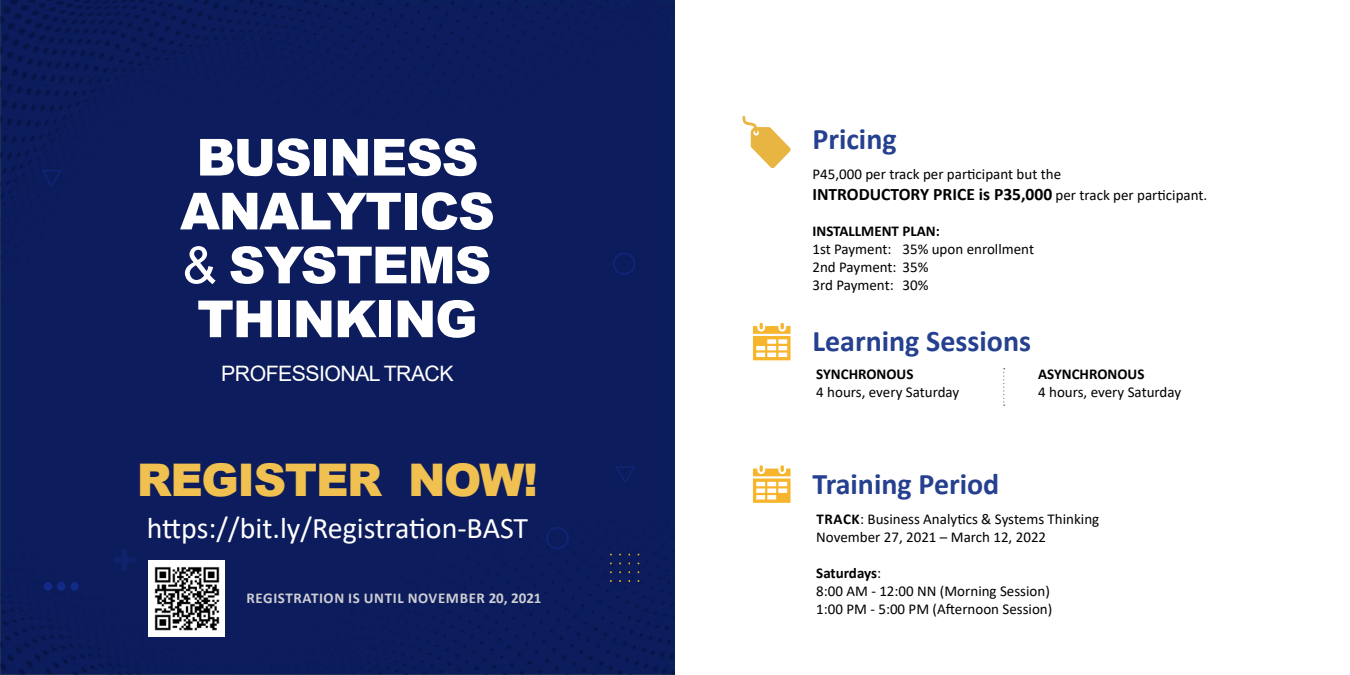
<style>
.page{position:relative;width:1350px;height:675px;background:#fff}
.page>*{position:absolute;margin:0;border:0;box-sizing:border-box;transform-origin:0 0}
.t1{font:900 51.12px/53.9px "Arial";letter-spacing:-.025em;color:#fff;text-align:center}
.t2{font:900 45px "Arial";letter-spacing:-.03em;color:#f0c050}
.t3{font:700 30px "Calibri";color:#25408f}
.t4{font:30px "Calibri";color:#fff}
.t5{font:21.25px "Arial";letter-spacing:-.025em;color:#fff}
.t6{font:700 17.5px "Calibri";color:#000}
.t7{font:15px/18px "Calibri";color:#000}
.t8{font:700 15px "Calibri";color:#000}
.t9{font:700 15px "Calibri";letter-spacing:.04em;color:#cdcdd3}
.s1{font-weight:400}
.s2{font-weight:400;font-size:15px}
.s3{font-weight:700}
</style>
<div class="page">
<div style="left:0;top:0;width:675px;height:675px;background:#0c1c5c"></div>
<svg style="left:742px;top:116px;width:49px;height:52px"></svg>
<svg style="left:753px;top:465px;width:38px;height:38px"></svg>
<div style="left:777px;top:494px;width:11px;height:7px;background:#f7b52e"></div>
<svg style="left:753px;top:323px;width:38px;height:37px"></svg>
<div style="left:755px;top:338px;width:11px;height:7px;background:#f7b52e"></div>
<svg style="left:1003px;top:368px;width:2px;height:38px"></svg>
<div style="left:149px;top:561px;width:76px;height:76px;background:#fff"></div>
<img style="left:155px;top:567px;width:64px;height:64px">
<h3 class="t3" style="left:812px;top:118px;width:86px">Pricing</h3>
<h1 class="t1" style="left:180px;top:129px;width:316px">BUSINESS<br>ANALYTICS <span class="s1">&amp;</span> SYSTEMS<br>THINKING</h1>
<h3 class="t5" style="left:221px;top:359px;width:234px">PROFESSIONAL TRACK</h3>
<p class="t8" style="left:816px;top:364px;width:99px">SYNCHRONOUS</p>
<p class="t7" style="left:816px;top:383px;width:145px">4 hours, every Saturday</p>
<p class="t7" style="left:812px;top:165px;width:250px">P45,000 per track per participant but the</p>
<p class="t6" style="left:812px;top:182px;width:396px">INTRODUCTORY PRICE is P35,000 <span class="s2">per track per participant.</span></p>
<p class="t8" style="left:812px;top:221px;width:129px">INSTALLMENT PLAN:</p>
<p class="t7" style="left:812px;top:240px;width:223px">1st Payment: 35% upon enrollment<br>2nd Payment: 35%<br>3rd Payment: 30%</p>
<h3 class="t3" style="left:812px;top:320px;width:220px">Learning Sessions</h3>
<p class="t8" style="left:1038px;top:364px;width:108px">ASYNCHRONOUS</p>
<p class="t7" style="left:1038px;top:383px;width:145px">4 hours, every Saturday</p>
<h2 class="t2" style="left:137px;top:447px;width:403px">REGISTER NOW!</h2>
<h3 class="t4" style="left:147px;top:507px;width:383px">https://bit.ly/Registration-BAST</h3>
<p class="t9" style="left:247px;top:588px;width:297px">REGISTRATION IS UNTIL NOVEMBER 20, 2021</p>
<h3 class="t3" style="left:812px;top:463px;width:188px">Training Period</h3>
<p class="t7" style="left:816px;top:509px;width:285px"><span class="s3">TRACK</span>: Business Analytics &amp; Systems Thinking<br>November 27, 2021 – March 12, 2022</p>
<p class="t7" style="left:816px;top:563px;width:238px"><span class="s3">Saturdays</span>:<br>8:00 AM - 12:00 NN (Morning Session)<br>1:00 PM - 5:00 PM (Afternoon Session)</p>
</div>
